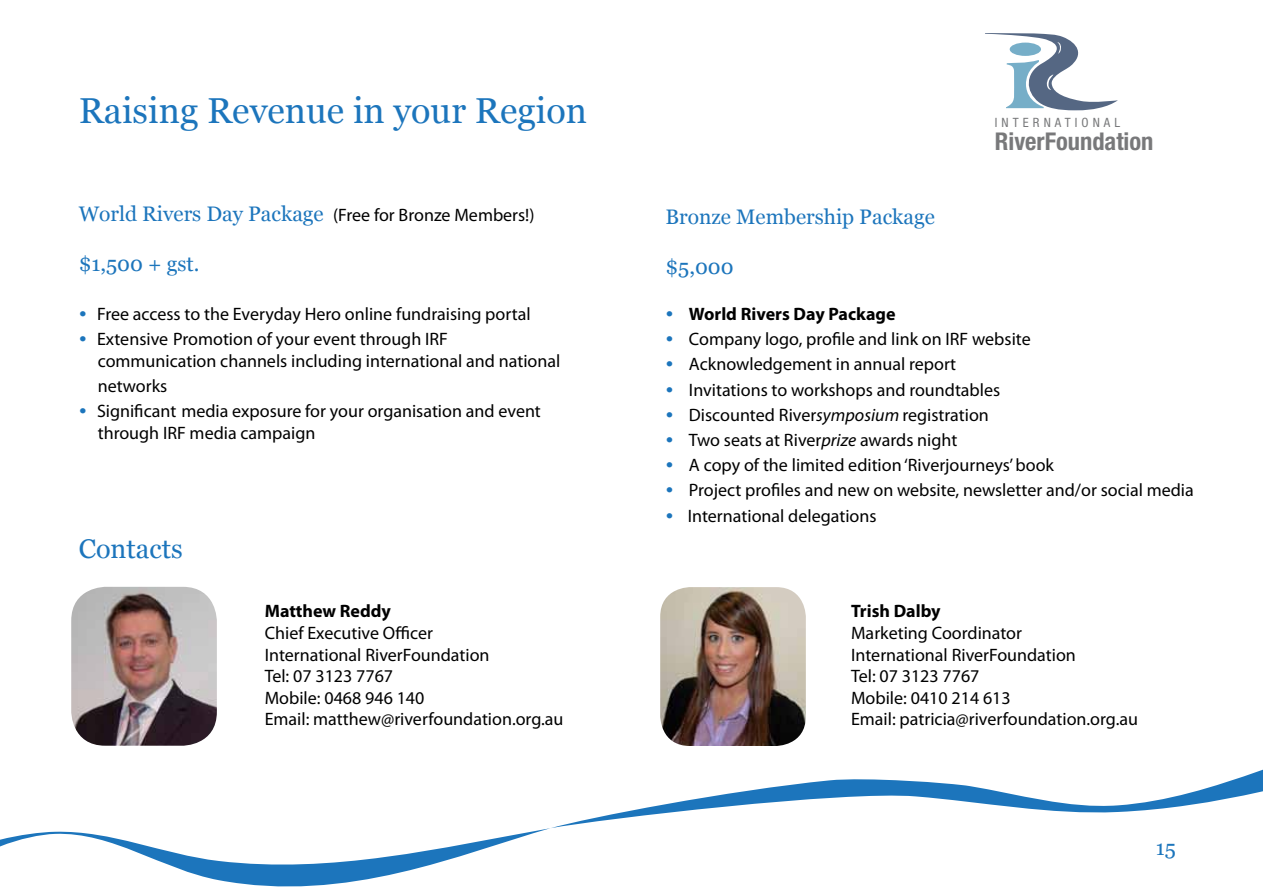
<style>
.page{position:relative;width:1263px;height:893px;background:#fff}
.page>*{position:absolute;margin:0;border:0;box-sizing:border-box;transform-origin:0 0}
.t1{font:36px "Georgia";color:#1c75bc}
.t2{font:27px "Georgia";color:#1c75bc}
.t3{font:700 condensed 24.45px "Helvetica Neue LT Std";color:#58595b}
.t4{font:21px "Georgia";color:#1c75bc}
.t5{font:18px/21.6px "Myriad Pro";color:#000}
.t6{font:700 18px "Myriad Pro";color:#000}
.t7{font:condensed 12.9px "Helvetica Neue LT Std";letter-spacing:.32em;color:#58595b}
.s1{font-family:"Georgia";font-size:21px;color:#1c75bc}
.s2{font-family:"Georgia";font-weight:400;font-size:21px;color:#1c75bc}
.s3{font-style:italic}
</style>
<div class="page">
<svg style="left:0;top:770px;width:1263px;height:117px"></svg>
<svg style="left:985px;top:33px;width:133px;height:77px"></svg>
<img style="left:71px;top:587px;width:146px;height:159px">
<img style="left:660px;top:587px;width:146px;height:159px">
<h1 class="t1" style="left:79px;top:90px;width:510px">Raising Revenue in your Region</h1>
<p class="t5" style="left:79px;top:204px;width:457px"><span class="s1">World Rivers Day Package</span> (Free for Bronze Members!)</p>
<p class="t4" style="left:79px;top:252px;width:122px">$1,500 + gst.</p>
<p class="t5" style="left:79px;top:303px;width:453px"><span class="s1">•</span> Free access to the Everyday Hero online fundraising portal</p>
<p class="t5" style="left:98px;top:328px;width:464px;text-indent:-19px"><span class="s1">•</span> Extensive Promotion of your event through IRF communication channels including international and national</p>
<p class="t5" style="left:98px;top:375px;width:71px">networks</p>
<p class="t5" style="left:98px;top:400px;width:445px;text-indent:-19px"><span class="s1">•</span> Significant media exposure for your organisation and event through IRF media campaign</p>
<h2 class="t2" style="left:79px;top:534px;width:106px">Contacts</h2>
<p class="t6" style="left:265px;top:599px;width:128px">Matthew Reddy</p>
<p class="t5" style="left:265px;top:622px;width:300px">Chief Executive Officer<br>International RiverFoundation<br>Tel: 07 3123 7767<br>Mobile: 0468 946 140<br>Email: matthew@riverfoundation.org.au</p>
<p class="t4" style="left:665px;top:205px;width:271px">Bronze Membership Package</p>
<p class="t4" style="left:665px;top:255px;width:70px">$5,000</p>
<p class="t7" style="left:995px;top:115px;width:127px">INTERNATIONAL</p>
<h3 class="t3" style="left:995px;top:127px;width:160px">RiverFoundation</h3>
<p class="t6" style="left:665px;top:302px;width:232px"><span class="s2">•</span> World Rivers Day Package</p>
<p class="t5" style="left:665px;top:328px;width:367px"><span class="s1">•</span> Company logo, profile and link on IRF website</p>
<p class="t5" style="left:665px;top:353px;width:292px"><span class="s1">•</span> Acknowledgement in annual report</p>
<p class="t5" style="left:665px;top:378px;width:336px"><span class="s1">•</span> Invitations to workshops and roundtables</p>
<p class="t5" style="left:665px;top:404px;width:325px"><span class="s1">•</span> Discounted River<span class="s3">symposium</span> registration</p>
<p class="t5" style="left:665px;top:429px;width:293px"><span class="s1">•</span> Two seats at River<span class="s3">prize</span> awards night</p>
<p class="t5" style="left:665px;top:454px;width:390px"><span class="s1">•</span> A copy of the limited edition ‘Riverjourneys’ book</p>
<p class="t5" style="left:665px;top:479px;width:530px"><span class="s1">•</span> Project profiles and new on website, newsletter and/or social media</p>
<p class="t5" style="left:665px;top:504px;width:213px"><span class="s1">•</span> International delegations</p>
<p class="t6" style="left:851px;top:599px;width:91px">Trish Dalby</p>
<p class="t5" style="left:851px;top:622px;width:288px">Marketing Coordinator<br>International RiverFoundation<br>Tel: 07 3123 7767<br>Mobile: 0410 214 613<br>Email: patricia@riverfoundation.org.au</p>
<p class="t4" style="left:1156px;top:836px;width:22px">15</p>
</div>
